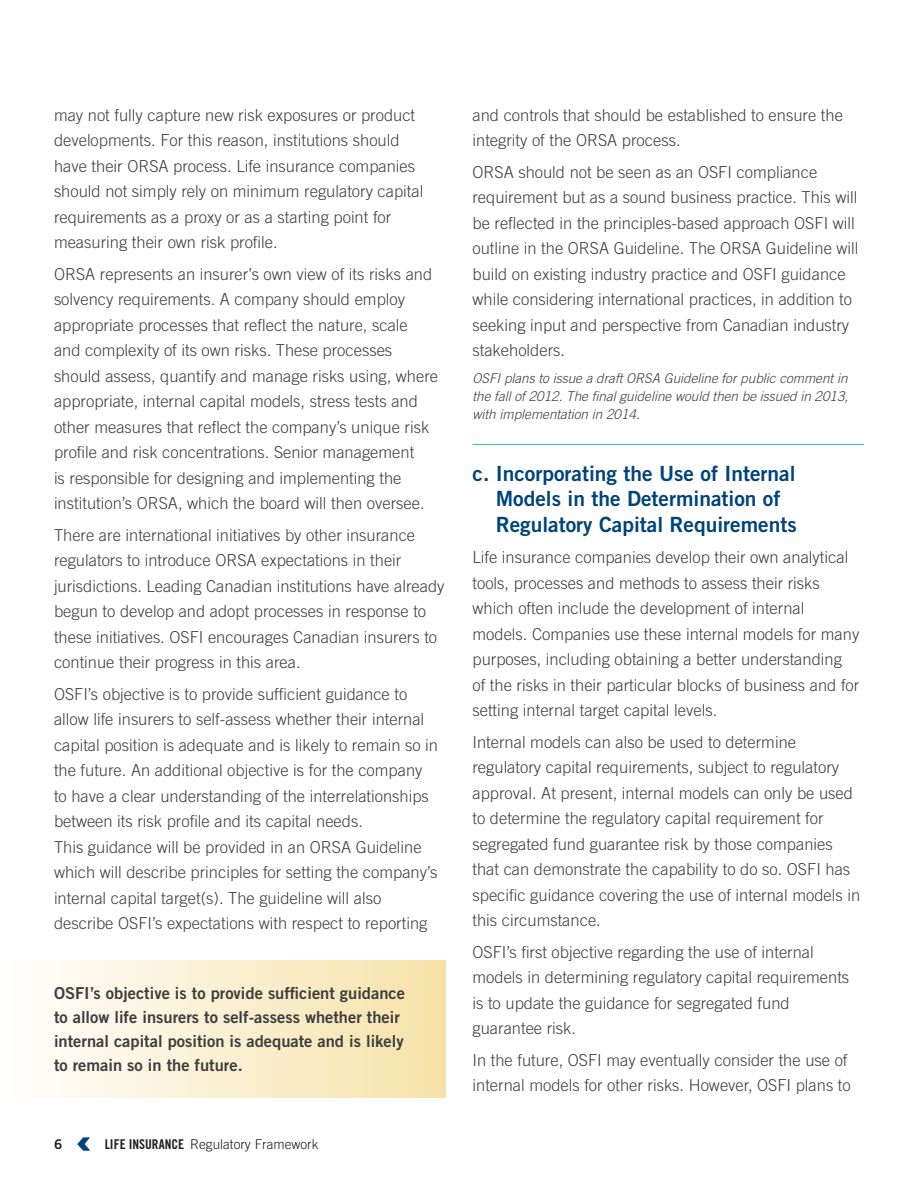
<style>
.page{position:relative;width:918px;height:1188px;background:#fff}
.page>*{position:absolute;margin:0;border:0;box-sizing:border-box;transform-origin:0 0}
.t1{font:21px/25.5px "Trade Gothic LT Std Bd 2";color:#00447b}
.t2{font:300 16.5px/25.5px "Trade Gothic LT Std";color:#3e3e3f}
.t3{font:16.5px/24px "Trade Gothic LT Std Bd 2";color:#3e3e3f}
.t4{font:italic 300 13.5px/18px "Trade Gothic LT Std";color:#3e3e3f;text-align:justify}
.t5{font:300 13.5px "Trade Gothic LT Std";color:#231f20}
.t6{font:13.5px "Trade Gothic LT Std Bd 2";color:#231f20}
.s1{font-family:"Trade Gothic LT Std Bd Cn 20";font-weight:400}
</style>
<div class="page">
<svg style="left:77px;top:1137px;width:13px;height:14px"></svg>
<div style="left:0;top:960px;width:446px;height:138px;background:linear-gradient(to right,#fefefe,#f6e2a8)"></div>
<hr style="left:472px;top:444px;width:392px;height:1px;background:#23bec9">
<p class="t2" style="left:54px;top:102px;width:371px">may not fully capture new risk exposures or product developments. For this reason, institutions should have their ORSA process. Life insurance companies should not simply rely on minimum regulatory capital requirements as a proxy or as a starting point for measuring their own risk profile.</p>
<p class="t2" style="left:54px;top:261px;width:386px">ORSA represents an insurer’s own view of its risks and solvency requirements. A company should employ appropriate processes that reflect the nature, scale and complexity of its own risks. These processes should assess, quantify and manage risks using, where appropriate, internal capital models, stress tests and other measures that reflect the company’s unique risk profile and risk concentrations. Senior management<br>is responsible for designing and implementing the institution’s ORSA, which the board will then oversee.</p>
<p class="t2" style="left:54px;top:522px;width:392px">There are international initiatives by other insurance regulators to introduce ORSA expectations in their jurisdictions. Leading Canadian institutions have already begun to develop and adopt processes in response to these initiatives. OSFI encourages Canadian insurers to continue their progress in this area.</p>
<p class="t2" style="left:54px;top:681px;width:386px">OSFI’s objective is to provide sufficient guidance to allow life insurers to self-assess whether their internal capital position is adequate and is likely to remain so in the future. An additional objective is for the company to have a clear understanding of the interrelationships between its risk profile and its capital needs.<br>This guidance will be provided in an ORSA Guideline which will describe principles for setting the company’s internal capital target(s). The guideline will also describe OSFI’s expectations with respect to reporting</p>
<p class="t3" style="left:54px;top:981px;width:353px">OSFI’s objective is to provide sufficient guidance to allow life insurers to self-assess whether their internal capital position is adequate and is likely to remain so in the future.</p>
<p class="t6" style="left:54px;top:1136px;width:10px">6</p>
<p class="t5" style="left:105px;top:1136px;width:215px"><span class="s1">LIFE INSURANCE</span> Regulatory Framework</p>
<p class="t2" style="left:472px;top:102px;width:372px">and controls that should be established to ensure the integrity of the ORSA process.</p>
<p class="t2" style="left:472px;top:159px;width:388px">ORSA should not be seen as an OSFI compliance requirement but as a sound business practice. This will be reflected in the principles-based approach OSFI will outline in the ORSA Guideline. The ORSA Guideline will build on existing industry practice and OSFI guidance while considering international practices, in addition to seeking input and perspective from Canadian industry stakeholders.</p>
<p class="t4" style="left:472px;top:370px;width:377px">OSFI plans to issue a draft ORSA Guideline for public comment in the fall of 2012. The final guideline would then be issued in 2013, with implementation in 2014.</p>
<p class="t1" style="left:496px;top:460px;width:302px;text-indent:-23px">c. Incorporating the Use of Internal<br>Models in the Determination of<br>Regulatory Capital Requirements</p>
<p class="t2" style="left:472px;top:545px;width:388px">Life insurance companies develop their own analytical tools, processes and methods to assess their risks which often include the development of internal models. Companies use these internal models for many purposes, including obtaining a better understanding<br>of the risks in their particular blocks of business and for setting internal target capital levels.</p>
<p class="t2" style="left:472px;top:729px;width:389px">Internal models can also be used to determine regulatory capital requirements, subject to regulatory approval. At present, internal models can only be used to determine the regulatory capital requirement for segregated fund guarantee risk by those companies that can demonstrate the capability to do so. OSFI has specific guidance covering the use of internal models in this circumstance.</p>
<p class="t2" style="left:472px;top:939px;width:378px">OSFI’s first objective regarding the use of internal models in determining regulatory capital requirements is to update the guidance for segregated fund guarantee risk.</p>
<p class="t2" style="left:472px;top:1047px;width:380px">In the future, OSFI may eventually consider the use of internal models for other risks. However, OSFI plans to</p>
</div>
